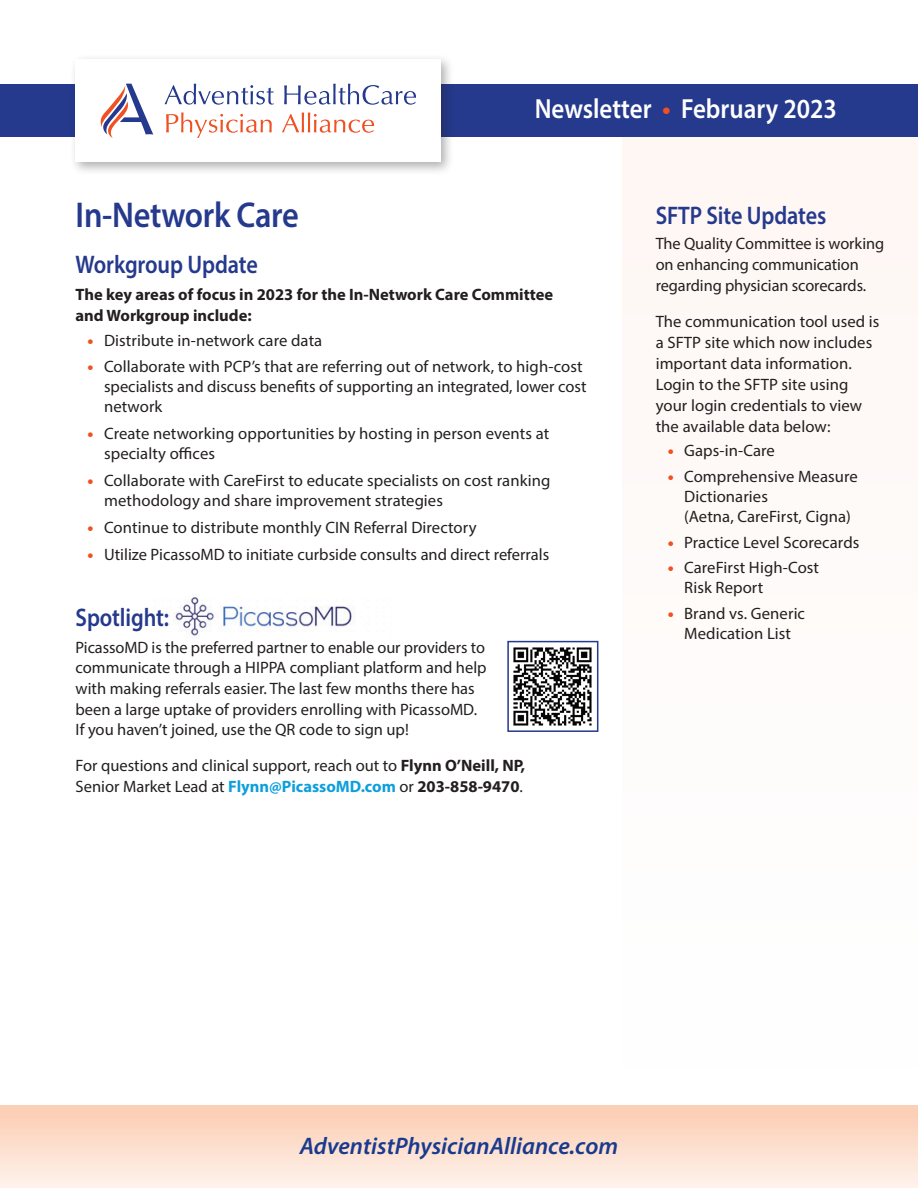
<style>
.page{position:relative;width:918px;height:1188px;background:#fff}
.page>*{position:absolute;margin:0;border:0;box-sizing:border-box;transform-origin:0 0}
.t1{font:600 36px "Myriad Pro";letter-spacing:-.01em;color:#25398d;scale:.9 1}
.t2{font:600 27.75px "Myriad Pro";color:#fff;scale:.9 1}
.t3{font:600 25.5px "Myriad Pro";letter-spacing:-.005em;color:#25398d;scale:.87 1}
.t4{font:italic 600 24px "Myriad Pro";color:#193a8d}
.t5{font:16.5px/21px "Myriad Pro";color:#231f20}
.t6{font:700 16.5px/20.7px "Myriad Pro";color:#231f20}
.s1{color:#f05022}
.s2{font-weight:900;color:#f05022}
.s3{font-weight:700}
.s4{font-weight:700;color:#0c9fdc}
</style>
<div class="page">
<div style="left:0;top:85px;width:918px;height:52px;background:#25398d"></div>
<div style="left:622px;top:137px;width:296px;height:931px;background:#fef7f4"></div>
<img style="left:175px;top:597px;width:178px;height:40px">
<img style="left:513px;top:647px;width:79px;height:79px">
<div style="left:507px;top:641px;width:91px;height:91px;border:2px solid #25398d"></div>
<div style="left:0;top:1106px;width:918px;height:82px;background:linear-gradient(to bottom,#fcccb1,#fef2ec)"></div>
<div style="left:70px;top:54px;width:385px;height:121px;background:#231f20;opacity:.35"></div>
<div style="left:76px;top:60px;width:365px;height:102px;background:#fff"></div>
<svg style="left:165px;top:84px;width:109px;height:21px"></svg>
<svg style="left:284px;top:84px;width:132px;height:21px"></svg>
<svg style="left:101px;top:84px;width:52px;height:54px"></svg>
<svg style="left:166px;top:112px;width:106px;height:26px"></svg>
<svg style="left:282px;top:112px;width:92px;height:21px"></svg>
<h2 class="t2" style="left:535px;top:91px;width:337px">Newsletter <span class="s1">•</span> February 2023</h2>
<h1 class="t1" style="left:76px;top:192px;width:250px">In-Network Care</h1>
<h3 class="t3" style="left:76px;top:248px;width:211px">Workgroup Update</h3>
<p class="t6" style="left:76px;top:283px;width:479px">The key areas of focus in 2023 for the In-Network Care Committee and Workgroup include:</p>
<p class="t5" style="left:88px;top:329px;width:236px"><span class="s2">•</span> Distribute in-network care data</p>
<p class="t5" style="left:104px;top:357px;width:484px;line-height:19.8px;text-indent:-16px"><span class="s2">•</span> Collaborate with PCP’s that are referring out of network, to high-cost specialists and discuss benefits of supporting an integrated, lower cost network</p>
<p class="t5" style="left:104px;top:422px;width:447px;text-indent:-16px"><span class="s2">•</span> Create networking opportunities by hosting in person events at specialty offices</p>
<p class="t5" style="left:104px;top:470px;width:448px;text-indent:-16px"><span class="s2">•</span> Collaborate with CareFirst to educate specialists on cost ranking methodology and share improvement strategies</p>
<p class="t5" style="left:88px;top:517px;width:391px"><span class="s2">•</span> Continue to distribute monthly CIN Referral Directory</p>
<p class="t5" style="left:88px;top:543px;width:463px"><span class="s2">•</span> Utilize PicassoMD to initiate curbside consults and direct referrals</p>
<h3 class="t3" style="left:76px;top:601px;width:109px">Spotlight:</h3>
<p class="t5" style="left:76px;top:637px;width:413px">PicassoMD is the preferred partner to enable our providers to communicate through a HIPPA compliant platform and help with making referrals easier. The last few months there has been a large uptake of providers enrolling with PicassoMD.<br>If you haven’t joined, use the QR code to sign up!</p>
<p class="t5" style="left:76px;top:755px;width:451px">For questions and clinical support, reach out to <span class="s3">Flynn O’Neill, NP,<br></span>Senior Market Lead at <span class="s4">Flynn@PicassoMD.com</span> or <span class="s3">203-858-9470</span>.</p>
<h3 class="t3" style="left:656px;top:199px;width:198px">SFTP Site Updates</h3>
<p class="t5" style="left:656px;top:233px;width:230px">The Quality Committee is working on enhancing communication regarding physician scorecards.</p>
<p class="t5" style="left:656px;top:311px;width:225px">The communication tool used is a SFTP site which now includes important data information.<br>Login to the SFTP site using your login credentials to view the available data below:</p>
<p class="t5" style="left:668px;top:440px;width:109px"><span class="s2">•</span> Gaps-in-Care</p>
<p class="t5" style="left:684px;top:466px;width:175px;line-height:19.8px;text-indent:-16px"><span class="s2">•</span> Comprehensive Measure<br>Dictionaries<br>(Aetna, CareFirst, Cigna)</p>
<p class="t5" style="left:668px;top:531px;width:193px"><span class="s2">•</span> Practice Level Scorecards</p>
<p class="t5" style="left:684px;top:558px;width:136px;line-height:19.8px;text-indent:-16px"><span class="s2">•</span> CareFirst High-Cost<br>Risk Report</p>
<p class="t5" style="left:668px;top:603px;width:139px;line-height:19.8px;text-align:center"><span class="s2">•</span> Brand vs. Generic<br>Medication List</p>
<h3 class="t4" style="left:300px;top:1131px;width:320px">AdventistPhysicianAlliance.com</h3>
</div>
